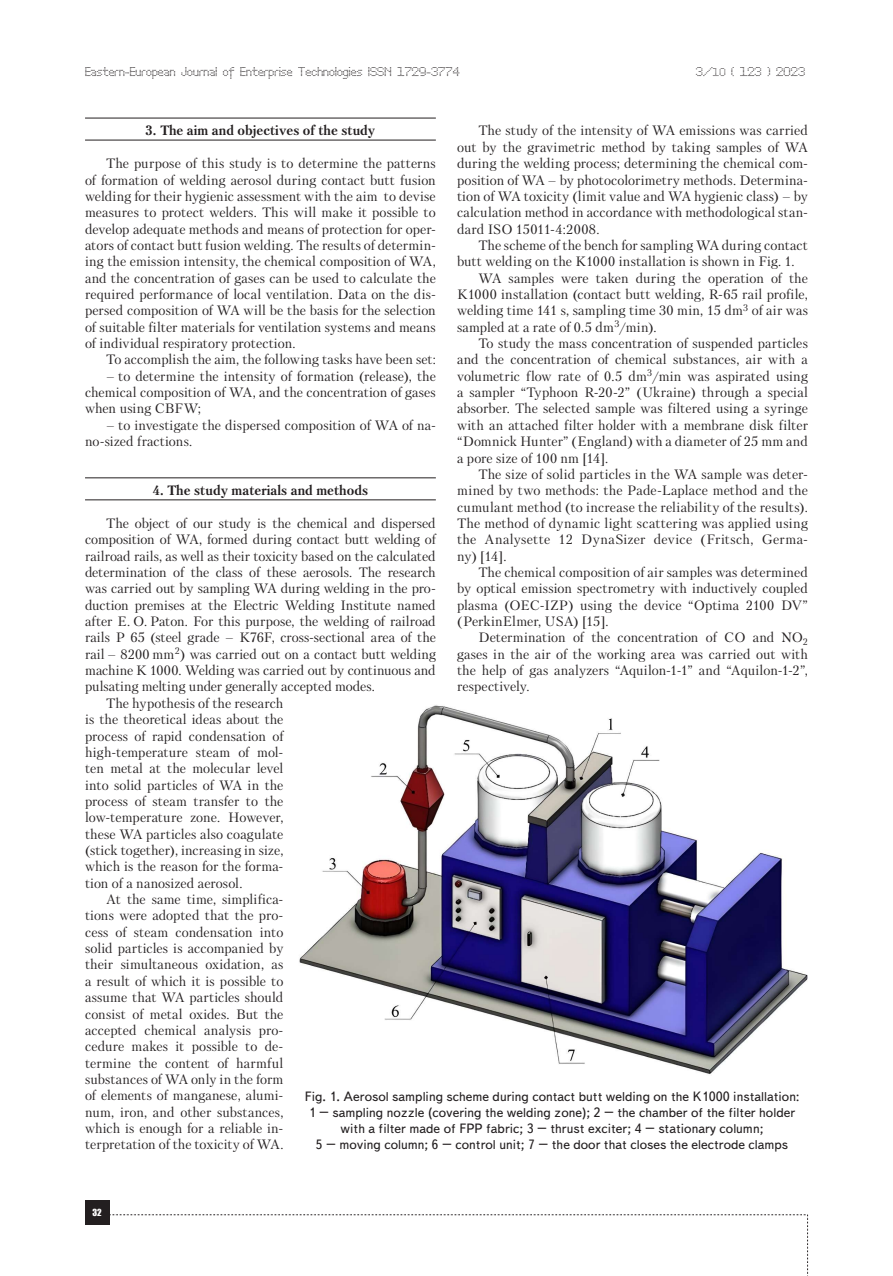
<style>
.page{position:relative;width:893px;height:1276px;background:#fff}
.page>*{position:absolute;margin:0;border:0;box-sizing:border-box;transform-origin:0 0}
.t1{font:13.5px/16.4px "Petersburg C";letter-spacing:.005em;color:#231f20;text-align:justify}
.t2{font:13.5px/16.2px "Text Book C";color:#231f20;text-align:center}
.t3{font:700 13.5px "Petersburg C";color:#231f20}
.t4{font:13.5px "Petersburg C";letter-spacing:.025em;color:#231f20}
.t5{font:12px "Perfo";letter-spacing:.015em;color:#231f20}
.t6{font:9px "Impact";color:#fff}
.s1{font-size:10.5px}
</style>
<div class="page">
<div style="left:85px;top:1200px;width:24px;height:24px;background:#231f20"></div>
<svg style="left:109px;top:1214px;width:699px;height:62px"></svg>
<hr style="left:85px;top:118px;width:351px;height:1px;background:#231f20">
<hr style="left:85px;top:140px;width:351px;height:1px;background:#231f20">
<hr style="left:85px;top:477px;width:351px;height:1px;background:#231f20">
<hr style="left:85px;top:499px;width:351px;height:1px;background:#231f20">
<img style="left:299px;top:705px;width:509px;height:369px">
<p class="t5" style="left:85px;top:65px;width:376px">Eastern-European Journal of Enterprise Technologies ISSN 1729-3774</p>
<p class="t5" style="left:696px;top:65px;width:111px">3/<span class="s1">10</span> ( 123 ) 2023</p>
<p class="t1" style="left:457px;top:122px;width:352px;text-indent:21px">The study of the intensity of WA emissions was carried out by the gravimetric method by taking samples of WA during the welding process; determining the chemical com&shy;position of WA – by photocolorimetry methods. Determina&shy;tion of WA toxicity (limit value and WA hygienic class) – by calculation method in accordance with methodological stan&shy;dard ISO 15011-4:2008.</p>
<p class="t1" style="left:478px;top:237px;width:331px">The scheme of the bench for sampling WA during contact</p>
<p class="t1" style="left:457px;top:253px;width:339px">butt welding on the K1000 installation is shown in Fig. 1.</p>
<p class="t1" style="left:478px;top:269px;width:331px">WA samples were taken during the operation of the</p>
<p class="t1" style="left:457px;top:286px;width:352px">K1000 installation (contact butt welding, R-65 rail profile,</p>
<p class="t1" style="left:457px;top:302px;width:352px">welding time 141 s, sampling time 30 min, 15 dm<sup>3</sup> of air was</p>
<p class="t1" style="left:457px;top:319px;width:201px">sampled at a rate of 0.5 dm<sup>3</sup>/min).</p>
<p class="t1" style="left:478px;top:335px;width:331px">To study the mass concentration of suspended particles</p>
<p class="t1" style="left:457px;top:351px;width:352px">and the concentration of chemical substances, air with a</p>
<p class="t1" style="left:457px;top:368px;width:352px">volumetric flow rate of 0.5 dm<sup>3</sup>/min was aspirated using</p>
<p class="t1" style="left:457px;top:384px;width:352px">a sampler “Typhoon R-20-2” (Ukraine) through a special</p>
<p class="t1" style="left:457px;top:400px;width:352px">absorber. The selected sample was filtered using a syringe</p>
<p class="t1" style="left:457px;top:417px;width:352px">with an attached filter holder with a membrane disk filter</p>
<p class="t1" style="left:457px;top:433px;width:352px">“Domnick Hunter” (England) with a diameter of 25 mm and</p>
<p class="t1" style="left:457px;top:449px;width:153px">a pore size of 100 nm [14].</p>
<p class="t1" style="left:478px;top:466px;width:331px">The size of solid particles in the WA sample was deter-</p>
<p class="t1" style="left:457px;top:482px;width:352px">mined by two methods: the Pade-Laplace method and the</p>
<p class="t1" style="left:457px;top:498px;width:352px">cumulant method (to increase the reliability of the results).</p>
<p class="t1" style="left:457px;top:515px;width:352px">The method of dynamic light scattering was applied using</p>
<p class="t4" style="left:457px;top:531px;width:352px">the Analysette 12 DynaSizer device (Fritsch, Germa-</p>
<p class="t1" style="left:457px;top:547px;width:51px">ny) [14].</p>
<p class="t1" style="left:478px;top:564px;width:331px">The chemical composition of air samples was determined</p>
<p class="t1" style="left:457px;top:580px;width:352px">by optical emission spectrometry with inductively coupled</p>
<p class="t1" style="left:457px;top:596px;width:352px">plasma (OEC-IZP) using the device “Optima 2100 DV”</p>
<p class="t1" style="left:457px;top:613px;width:153px">(PerkinElmer, USA) [15].</p>
<p class="t1" style="left:478px;top:629px;width:331px">Determination of the concentration of CO and NO<sub>2</sub></p>
<p class="t1" style="left:457px;top:646px;width:352px">gases in the air of the working area was carried out with</p>
<p class="t1" style="left:457px;top:662px;width:352px">the help of gas analyzers “Aquilon-1-1” and “Aquilon-1-2”,</p>
<p class="t1" style="left:457px;top:678px;width:74px">respectively.</p>
<p class="t3" style="left:146px;top:123px;width:231px">3. The aim and objectives of the study</p>
<p class="t1" style="left:85px;top:155px;width:352px;text-indent:21px">The purpose of this study is to determine the patterns of formation of welding aerosol during contact butt fusion welding for their hygienic assessment with the aim to devise measures to protect welders. This will make it possible to develop adequate methods and means of protection for oper&shy;ators of contact butt fusion welding. The results of determin&shy;ing the emission intensity, the chemical composition of WA, and the concentration of gases can be used to calculate the required performance of local ventilation. Data on the dis&shy;persed composition of WA will be the basis for the selection of suitable filter materials for ventilation systems and means of individual respiratory protection.</p>
<p class="t1" style="left:106px;top:351px;width:331px">To accomplish the aim, the following tasks have been set:</p>
<p class="t1" style="left:85px;top:368px;width:352px;text-indent:21px">– to determine the intensity of formation (release), the chemical composition of WA, and the concentration of gases when using CBFW;</p>
<p class="t1" style="left:85px;top:417px;width:352px;text-indent:21px">– to investigate the dispersed composition of WA of na&shy;no-sized fractions.</p>
<p class="t3" style="left:153px;top:483px;width:217px">4. The study materials and methods</p>
<p class="t1" style="left:106px;top:515px;width:331px">The object of our study is the chemical and dispersed</p>
<p class="t1" style="left:85px;top:531px;width:352px">composition of WA, formed during contact butt welding of</p>
<p class="t1" style="left:85px;top:547px;width:352px">railroad rails, as well as their toxicity based on the calculated</p>
<p class="t1" style="left:85px;top:564px;width:352px">determination of the class of these aerosols. The research</p>
<p class="t1" style="left:85px;top:580px;width:352px">was carried out by sampling WA during welding in the pro-</p>
<p class="t1" style="left:85px;top:596px;width:352px">duction premises at the Electric Welding Institute named</p>
<p class="t1" style="left:85px;top:613px;width:352px">after E. O. Paton. For this purpose, the welding of railroad</p>
<p class="t1" style="left:85px;top:629px;width:352px">rails P 65 (steel grade – K76F, cross-sectional area of the</p>
<p class="t1" style="left:85px;top:646px;width:352px">rail – 8200 mm<sup>2</sup>) was carried out on a contact butt welding</p>
<p class="t1" style="left:85px;top:662px;width:352px">machine K 1000. Welding was carried out by continuous and</p>
<p class="t1" style="left:85px;top:678px;width:291px">pulsating melting under generally accepted modes.</p>
<p class="t1" style="left:106px;top:695px;width:179px">The hypothesis of the research</p>
<p class="t1" style="left:85px;top:711px;width:200px">is the theoretical ideas about the</p>
<p class="t1" style="left:85px;top:727px;width:200px">process of rapid condensation of</p>
<p class="t1" style="left:85px;top:744px;width:200px">high-temperature steam of mol-</p>
<p class="t1" style="left:85px;top:760px;width:200px">ten metal at the molecular level</p>
<p class="t1" style="left:85px;top:776px;width:200px">into solid particles of WA in the</p>
<p class="t1" style="left:85px;top:793px;width:200px">process of steam transfer to the</p>
<p class="t1" style="left:85px;top:809px;width:200px">low-temperature zone. However,</p>
<p class="t1" style="left:85px;top:825px;width:200px">these WA particles also coagulate</p>
<p class="t1" style="left:85px;top:842px;width:200px">(stick together), increasing in size,</p>
<p class="t1" style="left:85px;top:858px;width:200px">which is the reason for the forma-</p>
<p class="t1" style="left:85px;top:874px;width:159px">tion of a nanosized aerosol.</p>
<p class="t1" style="left:106px;top:891px;width:179px">At the same time, simplifica-</p>
<p class="t1" style="left:85px;top:907px;width:200px">tions were adopted that the pro-</p>
<p class="t1" style="left:85px;top:923px;width:200px">cess of steam condensation into</p>
<p class="t1" style="left:85px;top:940px;width:200px">solid particles is accompanied by</p>
<p class="t1" style="left:85px;top:956px;width:200px">their simultaneous oxidation, as</p>
<p class="t1" style="left:85px;top:972px;width:200px">a result of which it is possible to</p>
<p class="t1" style="left:85px;top:989px;width:200px">assume that WA particles should</p>
<p class="t1" style="left:85px;top:1005px;width:200px">consist of metal oxides. But the</p>
<p class="t1" style="left:85px;top:1022px;width:200px">accepted chemical analysis pro-</p>
<p class="t1" style="left:85px;top:1038px;width:200px">cedure makes it possible to de-</p>
<p class="t1" style="left:85px;top:1054px;width:200px">termine the content of harmful</p>
<p class="t1" style="left:85px;top:1071px;width:200px">substances of WA only in the form</p>
<p class="t1" style="left:85px;top:1087px;width:200px">of elements of manganese, alumi-</p>
<p class="t1" style="left:85px;top:1103px;width:200px">num, iron, and other substances,</p>
<p class="t1" style="left:85px;top:1120px;width:200px">which is enough for a reliable in-</p>
<p class="t1" style="left:85px;top:1136px;width:200px">terpretation of the toxicity of WA.</p>
<p class="t2" style="left:305px;top:1088px;width:496px">Fig. 1. Aerosol sampling scheme during contact butt welding on the K1000 installation:<br>1 – sampling nozzle (covering the welding zone); 2 – the chamber of the filter holder with a filter made of FPP fabric; 3 – thrust exciter; 4 – stationary column;<br>5 – moving column; 6 – control unit; 7 – the door that closes the electrode clamps</p>
<p class="t6" style="left:93px;top:1205px;width:11px">32</p>
</div>
